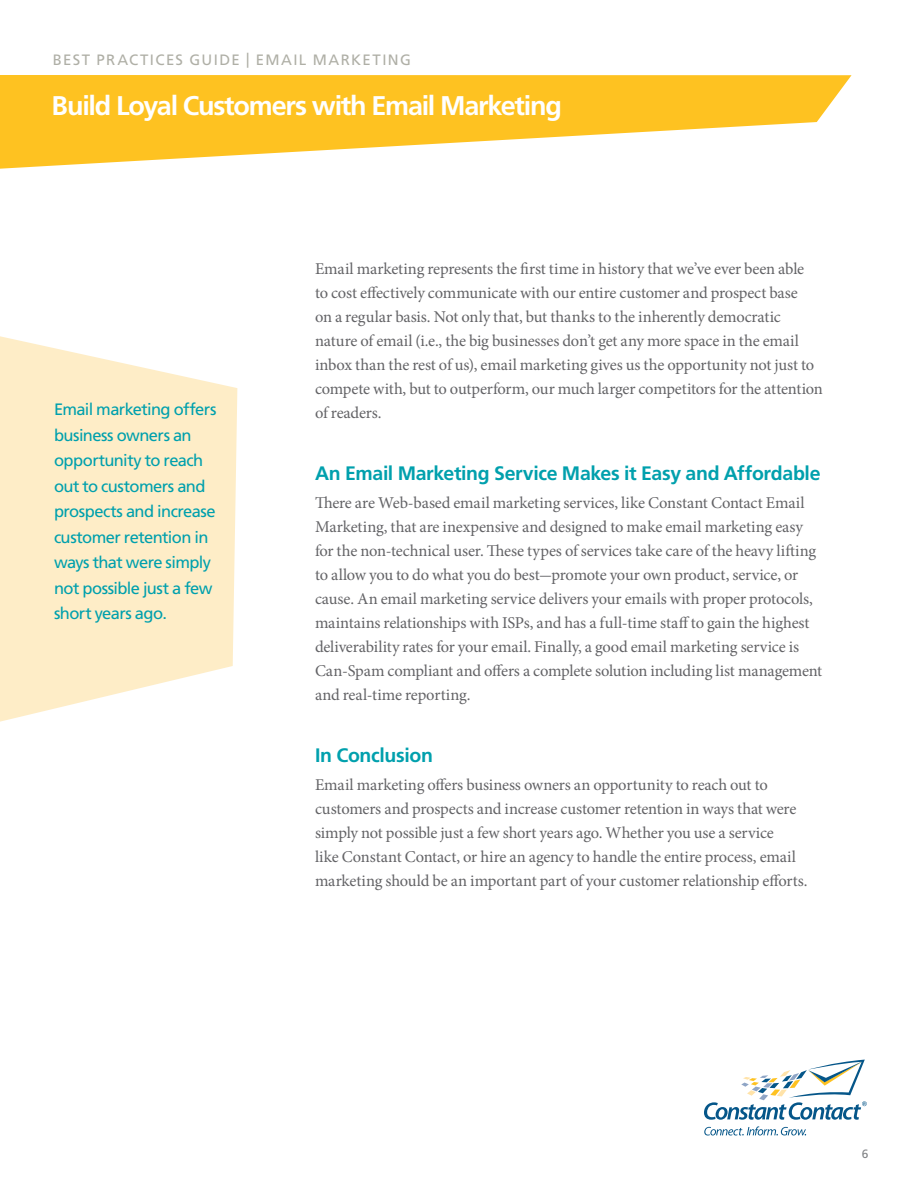
<style>
.page{position:relative;width:918px;height:1188px;background:#fff}
.page>*{position:absolute;margin:0;border:0;box-sizing:border-box;transform-origin:0 0}
.t1{font:700 27px "Frutiger LT Std";letter-spacing:-.045em;color:#fff}
.sub_hd2{font:700 19.5px "Frutiger LT Std";letter-spacing:-.015em;color:#00a0ad}
.text1{font:16.5px/24px "Minion Pro";letter-spacing:-.01em;color:#636366}
.blue_caption{font:16.5px/25.5px "Frutiger LT Std";letter-spacing:-.035em;color:#00a0ad}
.t2{font:15px "Frutiger LT Std";letter-spacing:.095em;color:#afafa6}
.t3{font:12px "Frutiger LT Std";color:#808285}
</style>
<div class="page">
<svg style="left:704px;top:1060px;width:163px;height:60px"></svg>
<svg style="left:704px;top:1126px;width:102px;height:10px"></svg>
<svg style="left:0;top:75px;width:852px;height:94px;fill:#fec221"></svg>
<svg style="left:0;top:336px;width:237px;height:386px;background:#feefcf"></svg>
<p class="t2" style="left:53px;top:51px;width:360px">BEST PRACTICES GUIDE | EMAIL MARKETING</p>
<h1 class="t1" style="left:52px;top:90px;width:512px">Build Loyal Customers with Email Marketing</h1>
<p class="blue_caption" style="left:54px;top:397px;width:164px">Email marketing offers business owners an opportunity to reach out to customers and prospects and increase customer retention in ways that were simply not possible just a few short years ago.</p>
<p class="text1" style="left:315px;top:257px;width:509px">Email marketing represents the first time in history that we’ve ever been able<br>to cost effectively communicate with our entire customer and prospect base<br>on a regular basis. Not only that, but thanks to the inherently democratic nature of email (i.e., the big businesses don’t get any more space in the email inbox than the rest of us), email marketing gives us the opportunity not just to compete with, but to outperform, our much larger competitors for the attention of readers.</p>
<p class="sub_hd2" style="left:315px;top:462px;width:507px">An Email Marketing Service Makes it Easy and Affordable</p>
<p class="text1" style="left:315px;top:491px;width:509px">There are Web-based email marketing services, like Constant Contact Email Marketing, that are inexpensive and designed to make email marketing easy for the non-technical user. These types of services take care of the heavy lifting to allow you to do what you do best-promote your own product, service, or cause. An email marketing service delivers your emails with proper protocols, maintains relationships with ISPs, and has a full-time staff to gain the highest deliverability rates for your email. Finally, a good email marketing service is Can-Spam compliant and offers a complete solution including list management and real-time reporting.</p>
<p class="sub_hd2" style="left:315px;top:744px;width:120px">In Conclusion</p>
<p class="text1" style="left:315px;top:773px;width:494px">Email marketing offers business owners an opportunity to reach out to customers and prospects and increase customer retention in ways that were simply not possible just a few short years ago. Whether you use a service<br>like Constant Contact, or hire an agency to handle the entire process, email marketing should be an important part of your customer relationship efforts.</p>
<p class="t3" style="left:862px;top:1147px;width:8px">6</p>
</div>
